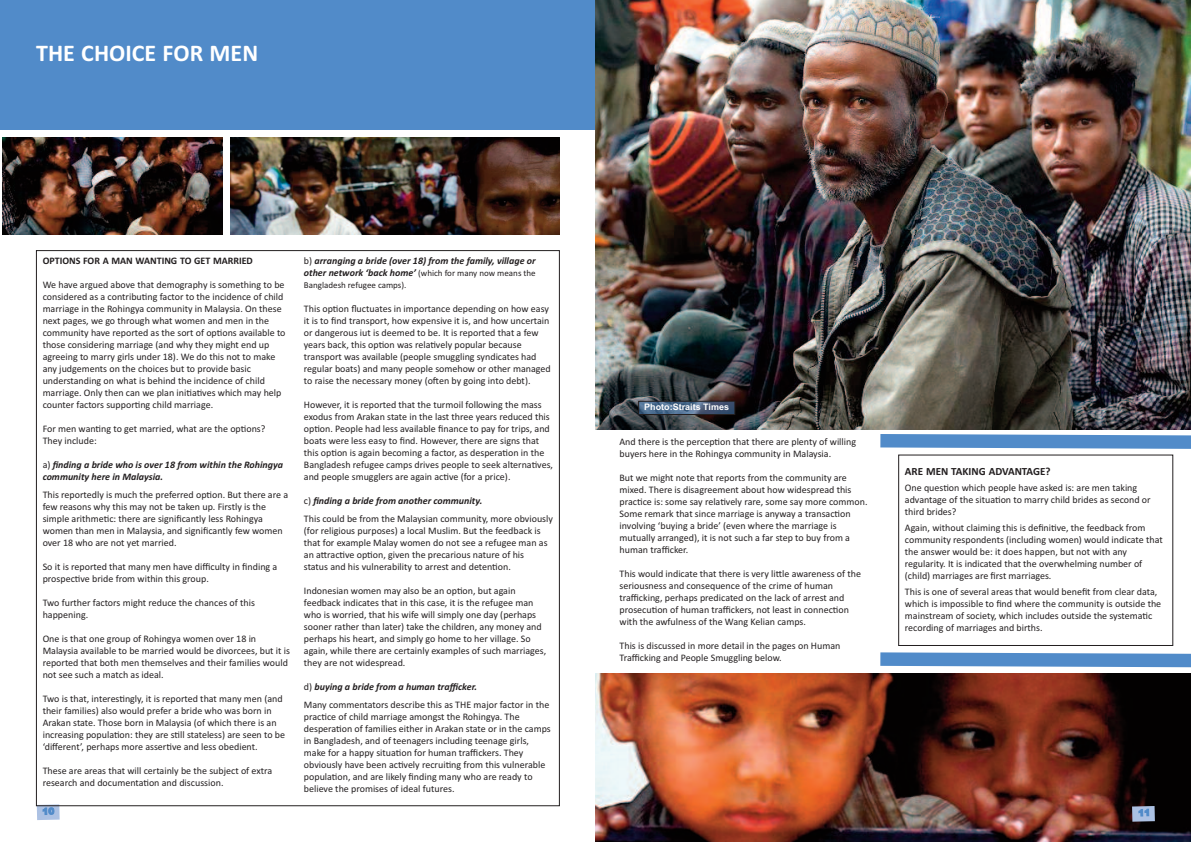
<style>
.page{position:relative;width:1191px;height:842px;background:#fff}
.page>*{position:absolute;margin:0;border:0;box-sizing:border-box;transform-origin:0 0}
.t1{font:700 24px "Calibri";color:#fff}
.t2{font:700 11px "Calibri";color:#231f20}
.t3{font:10px/12px "Calibri";color:#231f20}
.t4{font:italic 700 10px/12px "Calibri";color:#231f20}
.t5{font:700 10px "Calibri";color:#231f20}
.t6{font:9px/12px "Calibri";color:#231f20}
.t7{font:700 9px "Arial";color:#fff}
.s1{font-weight:400;font-style:normal}
.s2{font-weight:700;font-style:italic;font-size:10px}
.s3{font-weight:700;font-style:italic}
</style>
<div class="page">
<img style="left:596px;top:673px;width:595px;height:169px">
<div style="left:0;top:0;width:595px;height:130px;background:#518bc9"></div>
<div style="left:898px;top:455px;width:275px;height:191px;border:1px solid #231f20"></div>
<img style="left:595px;top:0;width:595px;height:430px">
<div style="left:639px;top:401px;width:95px;height:13px;background:#518bc9;opacity:.52"></div>
<div style="left:638px;top:401px;width:97px;height:14px;border:1px solid #231f20"></div>
<img style="left:3px;top:138px;width:219px;height:96px">
<img style="left:231px;top:138px;width:328px;height:96px">
<svg style="left:880px;top:652px;width:311px;height:15px;background:#6397ce"></svg>
<svg style="left:880px;top:434px;width:311px;height:15px;background:#6296ce"></svg>
<svg style="left:37px;top:804px;width:23px;height:16px"></svg>
<svg style="left:1132px;top:806px;width:22px;height:16px"></svg>
<h1 class="t1" style="left:36px;top:39px;width:223px">THE CHOICE FOR MEN</h1>
<p class="t5" style="left:43px;top:255px;width:212px">OPTIONS FOR A MAN WANTING TO GET MARRIED</p>
<p class="t3" style="left:43px;top:279px;width:244px">We have argued above that demography is something to be considered as a contributing factor to the incidence of child marriage in the Rohingya community in Malaysia. On these next pages, we go through what women and men in the community have reported as the sort of options available to those considering marriage (and why they might end up agreeing to marry girls under 18). We do this not to make any judgements on the choices but to provide basic understanding on what is behind the incidence of child marriage. Only then can we plan initiatives which may help counter factors supporting child marriage.</p>
<p class="t3" style="left:43px;top:423px;width:224px">For men wanting to get married, what are the options?<br>They include:</p>
<p class="t4" style="left:43px;top:459px;width:242px"><span class="s1">a)</span> finding a bride who is over 18 from within the Rohingya community here in Malaysia.</p>
<p class="t3" style="left:43px;top:489px;width:247px">This reportedly is much the preferred option. But there are a few reasons why this may not be taken up. Firstly is the simple arithmetic: there are significantly less Rohingya women than men in Malaysia, and significantly few women over 18 who are not yet married.</p>
<p class="t3" style="left:43px;top:561px;width:236px">So it is reported that many men have difficulty in finding a prospective bride from within this group.</p>
<p class="t3" style="left:43px;top:597px;width:214px">Two further factors might reduce the chances of this happening.</p>
<p class="t3" style="left:43px;top:633px;width:249px">One is that one group of Rohingya women over 18 in Malaysia available to be married would be divorcees, but it is reported that both men themselves and their families would not see such a match as ideal.</p>
<p class="t3" style="left:43px;top:693px;width:244px">Two is that, interestingly, it is reported that many men (and their families) also would prefer a bride who was born in Arakan state. Those born in Malaysia (of which there is an increasing population: they are still stateless) are seen to be ‘different’, perhaps more assertive and less obedient.</p>
<p class="t3" style="left:43px;top:765px;width:231px">These are areas that will certainly be the subject of extra research and documentation and discussion.</p>
<p class="t4" style="left:304px;top:255px;width:233px"><span class="s1">b)</span> arranging a bride (over 18) from the family, village or</p>
<p class="t6" style="left:304px;top:267px;width:233px"><span class="s2">other network ‘back home’</span> (which for many now means the<br>Bangladesh refugee camps).</p>
<p class="t3" style="left:304px;top:303px;width:248px">This option fluctuates in importance depending on how easy it is to find transport, how expensive it is, and how uncertain or dangerous iut is deemed to be. It is reported that a few years back, this option was relatively popular because transport was available (people smuggling syndicates had regular boats) and many people somehow or other managed to raise the necessary money (often by going into debt).</p>
<p class="t3" style="left:304px;top:399px;width:251px">However, it is reported that the turmoil following the mass exodus from Arakan state in the last three years reduced this option. People had less available finance to pay for trips, and boats were less easy to find. However, there are signs that this option is again becoming a factor, as desperation in the Bangladesh refugee camps drives people to seek alternatives, and people smugglers are again active (for a price).</p>
<p class="t3" style="left:304px;top:492px;width:251px;line-height:18px">c) <span class="s3">finding a bride from another community.<br></span>This could be from the Malaysian community, more obviously</p>
<p class="t3" style="left:304px;top:525px;width:245px">(for religious purposes) a local Muslim. But the feedback is that for example Malay women do not see a refugee man as an attractive option, given the precarious nature of his status and his vulnerability to arrest and detention.</p>
<p class="t3" style="left:304px;top:585px;width:244px">Indonesian women may also be an option, but again feedback indicates that in this case, it is the refugee man who is worried, that his wife will simply one day (perhaps sooner rather than later) take the children, any money and perhaps his heart, and simply go home to her village. So again, while there are certainly examples of such marriages, they are not widespread.</p>
<p class="t3" style="left:304px;top:678px;width:247px;line-height:18px">d) <span class="s3">buying a bride from a human trafficker.<br></span>Many commentators describe this as THE major factor in the</p>
<p class="t3" style="left:304px;top:711px;width:248px">practice of child marriage amongst the Rohingya. The desperation of families either in Arakan state or in the camps in Bangladesh, and of teenagers including teenage girls, make for a happy situation for human traffickers. They obviously have been actively recruiting from this vulnerable population, and are likely finding many who are ready to believe the promises of ideal futures.</p>
<p class="t7" style="left:644px;top:402px;width:86px">Photo:Straits Times</p>
<p class="t3" style="left:619px;top:435px;width:238px">And there is the perception that there are plenty of willing buyers here in the Rohingya community in Malaysia.</p>
<p class="t3" style="left:619px;top:471px;width:249px">But we might note that reports from the community are mixed. There is disagreement about how widespread this practice is: some say relatively rare, some say more common.<br>Some remark that since marriage is anyway a transaction involving ‘buying a bride’ (even where the marriage is mutually arranged), it is not such a far step to buy from a human trafficker.</p>
<p class="t3" style="left:619px;top:567px;width:243px">This would indicate that there is very little awareness of the seriousness and consequence of the crime of human trafficking, perhaps predicated on the lack of arrest and prosecution of human traffickers, not least in connection with the awfulness of the Wang Kelian camps.</p>
<p class="t3" style="left:619px;top:639px;width:222px">This is discussed in more detail in the pages on Human<br>Trafficking and People Smuggling below.</p>
<p class="t2" style="left:905px;top:465px;width:147px">ARE MEN TAKING ADVANTAGE?</p>
<p class="t3" style="left:905px;top:482px;width:247px">One question which people have asked is: are men taking advantage of the situation to marry child brides as second or third brides?</p>
<p class="t3" style="left:905px;top:522px;width:259px">Again, without claiming this is definitive, the feedback from community respondents (including women) would indicate that the answer would be: it does happen, but not with any regularity. It is indicated that the overwhelming number of (child) marriages are first marriages.</p>
<p class="t3" style="left:905px;top:586px;width:258px">This is one of several areas that would benefit from clear data, which is impossible to find where the community is outside the mainstream of society, which includes outside the systematic recording of marriages and births.</p>
</div>
